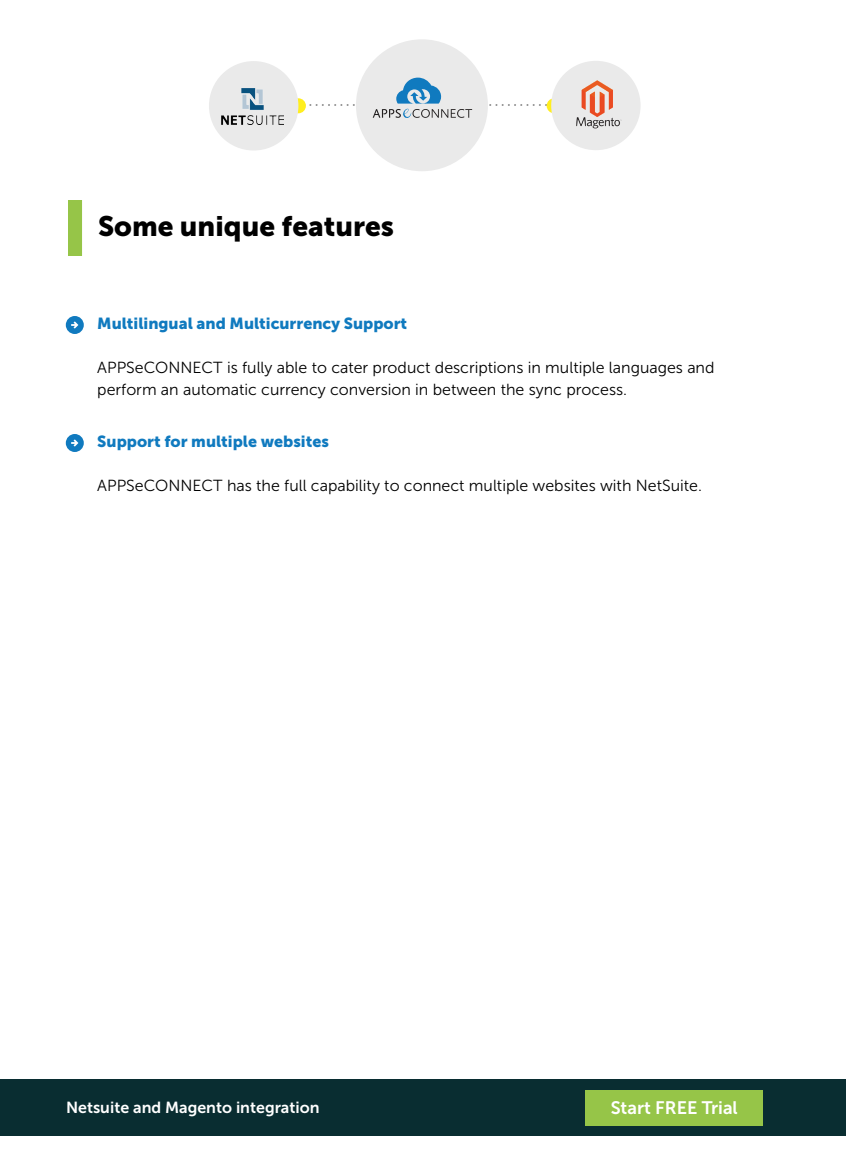
<style>
.page{position:relative;width:847px;height:1152px;background:#fff}
.page>*{position:absolute;margin:0;border:0;box-sizing:border-box;transform-origin:0 0}
.t1{font:28px "Museo Sans 900";color:#000}
.t2{font:18px "Museo Sans 700";color:#fff}
.t3{font:16px/22px "Museo Sans 300";color:#000}
.t4{font:16px "Museo Sans 900";color:#107abf}
.t5{font:16px "Museo Sans 700";color:#fff}
</style>
<div class="page">
<div style="left:0;top:1080px;width:845px;height:56px;background:#092d31"></div>
<div style="left:585px;top:1090px;width:178px;height:36px;background:#96c548"></div>
<div style="left:356px;top:39px;width:132px;height:132px;background:#eaeaea;border-radius:50%"></div>
<div style="left:209px;top:61px;width:89px;height:90px;background:#eaeaea;border-radius:50%"></div>
<svg style="left:241px;top:78px;width:311px;height:40px"></svg>
<img style="left:552px;top:62px;width:89px;height:88px">
<img style="left:221px;top:89px;width:62px;height:36px">
<svg style="left:68px;top:200px;width:14px;height:56px"></svg>
<svg style="left:66px;top:316px;width:18px;height:18px"></svg>
<svg style="left:66px;top:434px;width:18px;height:18px"></svg>
<h1 class="t1" style="left:98px;top:210px;width:297px">Some unique features</h1>
<p class="t4" style="left:97px;top:315px;width:311px">Multilingual and Multicurrency Support</p>
<p class="t3" style="left:97px;top:357px;width:619px">APPSeCONNECT is fully able to cater product descriptions in multiple languages and perform an automatic currency conversion in between the sync process.</p>
<p class="t4" style="left:97px;top:433px;width:233px">Support for multiple websites</p>
<p class="t3" style="left:97px;top:475px;width:606px">APPSeCONNECT has the full capability to connect multiple websites with NetSuite.</p>
<p class="t5" style="left:66px;top:1099px;width:255px">Netsuite and Magento integration</p>
<p class="t2" style="left:610px;top:1098px;width:129px">Start FREE Trial</p>
</div>
